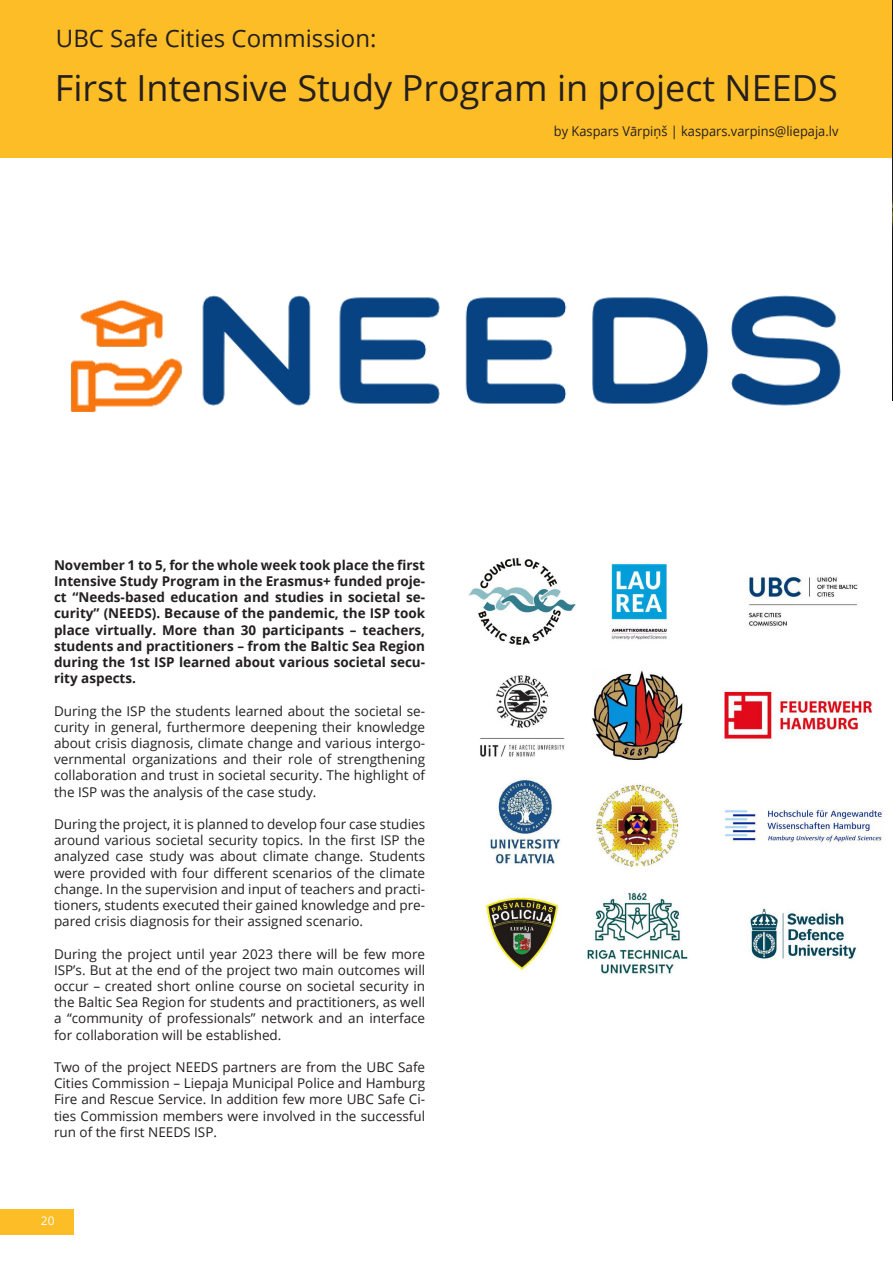
<style>
.page{position:relative;width:893px;height:1263px;background:#fff}
.page>*{position:absolute;margin:0;border:0;box-sizing:border-box;transform-origin:0 0}
.t1{font:36px "Open Sans";color:#231f20}
.t2{font:24px "Open Sans";color:#231f20}
.Basic{font:13.5px/16.2px "Open Sans";color:#231f20;text-align:justify}
.Basic-2{font:700 13.5px/16.2px "Open Sans";color:#231f20;text-align:justify}
.Basic-3{font:13.5px "Open Sans";color:#231f20;scale:.95 1}
.t3{font:12px "Open Sans";color:#fff}
</style>
<div class="page">
<img style="left:70px;top:295px;width:823px;height:117px">
<div style="left:0;top:0;width:893px;height:157px;background:#fdbd26"></div>
<div style="left:0;top:1209px;width:73px;height:25px;background:#fdbd26"></div>
<img style="left:468px;top:558px;width:415px;height:417px">
<img style="left:892px;top:0;width:1px;height:400px">
<p class="t2" style="left:56px;top:22px;width:322px">UBC Safe Cities Commission:</p>
<p class="t1" style="left:55px;top:64px;width:784px">First Intensive Study Program in project NEEDS</p>
<p class="Basic-3" style="left:554px;top:122px;width:301px">by Kaspars Vārpiņš | kaspars.varpins@liepaja.lv</p>
<p class="Basic-2" style="left:54px;top:556px;width:373px">November 1 to 5, for the whole week took place the first Intensive Study Program in the Erasmus+ funded proje&shy;ct “Needs-based education and studies in societal se&shy;curity” (NEEDS). Because of the pandemic, the ISP took place virtually. More than 30 participants – teachers, students and practitioners – from the Baltic Sea Region during the 1st ISP learned about various societal secu&shy;rity aspects.</p>
<p class="Basic" style="left:54px;top:702px;width:373px">During the ISP the students learned about the societal se&shy;curity in general, furthermore deepening their knowledge about crisis diagnosis, climate change and various intergo&shy;vernmental organizations and their role of strengthening collaboration and trust in societal security. The highlight of the ISP was the analysis of the case study.</p>
<p class="Basic" style="left:54px;top:816px;width:373px">During the project, it is planned to develop four case studies around various societal security topics. In the first ISP the analyzed case study was about climate change. Students were provided with four different scenarios of the climate change. In the supervision and input of teachers and practi&shy;tioners, students executed their gained knowledge and pre&shy;pared crisis diagnosis for their assigned scenario.</p>
<p class="Basic" style="left:54px;top:945px;width:373px">During the project until year 2023 there will be few more ISP’s. But at the end of the project two main outcomes will occur – created short online course on societal security in the Baltic Sea Region for students and practitioners, as well a “community of professionals” network and an interface for collaboration will be established.</p>
<p class="Basic" style="left:54px;top:1059px;width:373px">Two of the project NEEDS partners are from the UBC Safe Cities Commission – Liepaja Municipal Police and Hamburg Fire and Rescue Service. In addition few more UBC Safe Ci&shy;ties Commission members were involved in the successful run of the first NEEDS ISP.</p>
<p class="t3" style="left:41px;top:1212px;width:15px">20</p>
</div>
